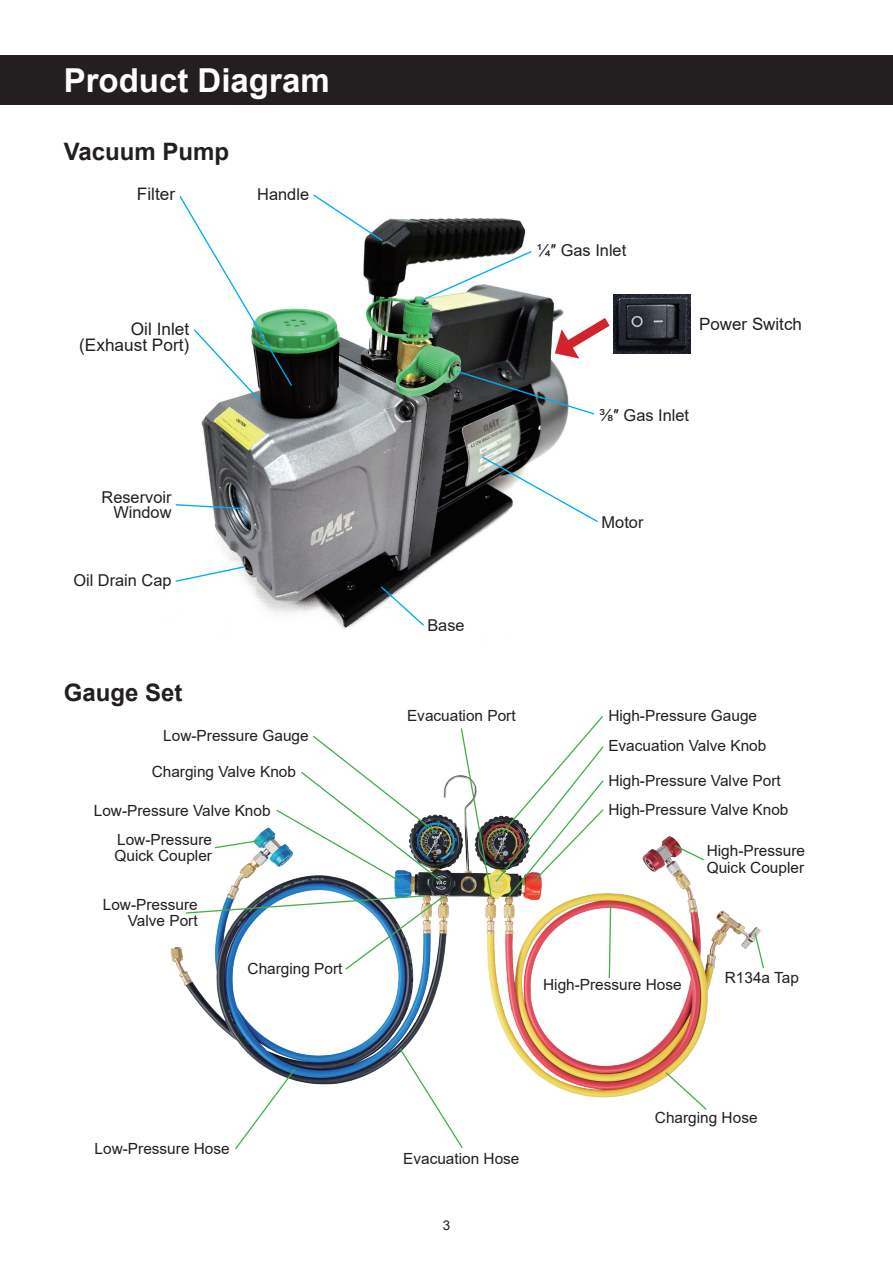
<style>
.page{position:relative;width:893px;height:1263px;background:#fff}
.page>*{position:absolute;margin:0;border:0;box-sizing:border-box;transform-origin:0 0}
.t1{font:700 33px "Arial";color:#fff}
.t2{font:700 24px "Arial";color:#231f20}
.t3{font:17.25px/15.3px "Arial";color:#231f20;text-align:right}
.t4{font:16.95px "Arial";color:#231f20}
.t5{font:16.35px/14.5px "Arial";color:#231f20;text-align:right}
.t6{font:15.45px/16.6px "Arial";color:#231f20}
.t7{font:13.5px "Arial";color:#231f20}
</style>
<div class="page">
<img style="left:201px;top:218px;width:367px;height:411px">
<svg style="left:416px;top:250px;width:117px;height:54px"></svg>
<svg style="left:312px;top:194px;width:72px;height:49px"></svg>
<svg style="left:175px;top:503px;width:66px;height:7px"></svg>
<svg style="left:175px;top:565px;width:71px;height:18px"></svg>
<svg style="left:455px;top:370px;width:140px;height:46px"></svg>
<svg style="left:379px;top:585px;width:47px;height:42px"></svg>
<svg style="left:481px;top:455px;width:117px;height:68px"></svg>
<div style="left:0;top:55px;width:893px;height:50px;background:#231f20"></div>
<svg style="left:179px;top:196px;width:114px;height:206px"></svg>
<img style="left:614px;top:294px;width:76px;height:59px">
<svg style="left:552px;top:309px;width:68px;height:51px"></svg>
<img style="left:170px;top:775px;width:591px;height:323px">
<svg style="left:275px;top:735px;width:168px;height:148px"></svg>
<svg style="left:184px;top:894px;width:261px;height:77px"></svg>
<svg style="left:234px;top:1067px;width:62px;height:83px"></svg>
<svg style="left:398px;top:1047px;width:66px;height:101px"></svg>
<svg style="left:664px;top:1071px;width:44px;height:39px"></svg>
<svg style="left:213px;top:839px;width:50px;height:10px"></svg>
<img style="left:460px;top:716px;width:152px;height:263px">
<svg style="left:753px;top:931px;width:11px;height:39px"></svg>
<svg style="left:673px;top:844px;width:32px;height:17px"></svg>
<h1 class="t1" style="left:64px;top:57px;width:267px">Product Diagram</h1>
<h2 class="t2" style="left:64px;top:135px;width:167px">Vacuum Pump</h2>
<p class="t3" style="left:137px;top:187px;width:40px">Filter</p>
<p class="t5" style="left:257px;top:187px;width:53px">Handle</p>
<p class="t3" style="left:79px;top:321px;width:112px">Oil Inlet (Exhaust Port)</p>
<p class="t5" style="left:102px;top:490px;width:72px">Reservoir<br>Window</p>
<p class="t5" style="left:73px;top:573px;width:100px">Oil Drain Cap</p>
<h2 class="t2" style="left:64px;top:676px;width:120px">Gauge Set</h2>
<p class="t6" style="left:163px;top:727px;width:147px">Low-Pressure Gauge</p>
<p class="t6" style="left:152px;top:763px;width:146px">Charging Valve Knob</p>
<p class="t6" style="left:94px;top:802px;width:178px">Low-Pressure Valve Knob</p>
<p class="t6" style="left:115px;top:831px;width:99px">Low-Pressure<br>Quick Coupler</p>
<p class="t6" style="left:103px;top:896px;width:96px;text-align:right">Low-Pressure<br>Valve Port</p>
<p class="t6" style="left:248px;top:960px;width:96px">Charging Port</p>
<p class="t6" style="left:95px;top:1140px;width:137px">Low-Pressure Hose</p>
<p class="t5" style="left:537px;top:243px;width:91px">¼″ Gas Inlet</p>
<p class="t4" style="left:699px;top:312px;width:104px">Power Switch</p>
<p class="t5" style="left:600px;top:408px;width:91px">⅜″ Gas Inlet</p>
<p class="t5" style="left:427px;top:618px;width:39px">Base</p>
<p class="t6" style="left:407px;top:707px;width:110px">Evacuation Port</p>
<p class="t5" style="left:602px;top:515px;width:43px">Motor</p>
<p class="t6" style="left:608px;top:700px;width:159px;line-height:30.3px">High-Pressure Gauge<br>Evacuation Valve Knob</p>
<p class="t6" style="left:608px;top:772px;width:174px">High-Pressure Valve Port</p>
<p class="t6" style="left:608px;top:801px;width:182px">High-Pressure Valve Knob</p>
<p class="t6" style="left:707px;top:842px;width:100px">High-Pressure<br>Quick Coupler</p>
<p class="t6" style="left:543px;top:976px;width:140px">High-Pressure Hose</p>
<p class="t6" style="left:725px;top:969px;width:76px">R134a Tap</p>
<p class="t6" style="left:403px;top:1150px;width:118px">Evacuation Hose</p>
<p class="t7" style="left:443px;top:1216px;width:9px">3</p>
<p class="t6" style="left:655px;top:1109px;width:104px">Charging Hose</p>
</div>
